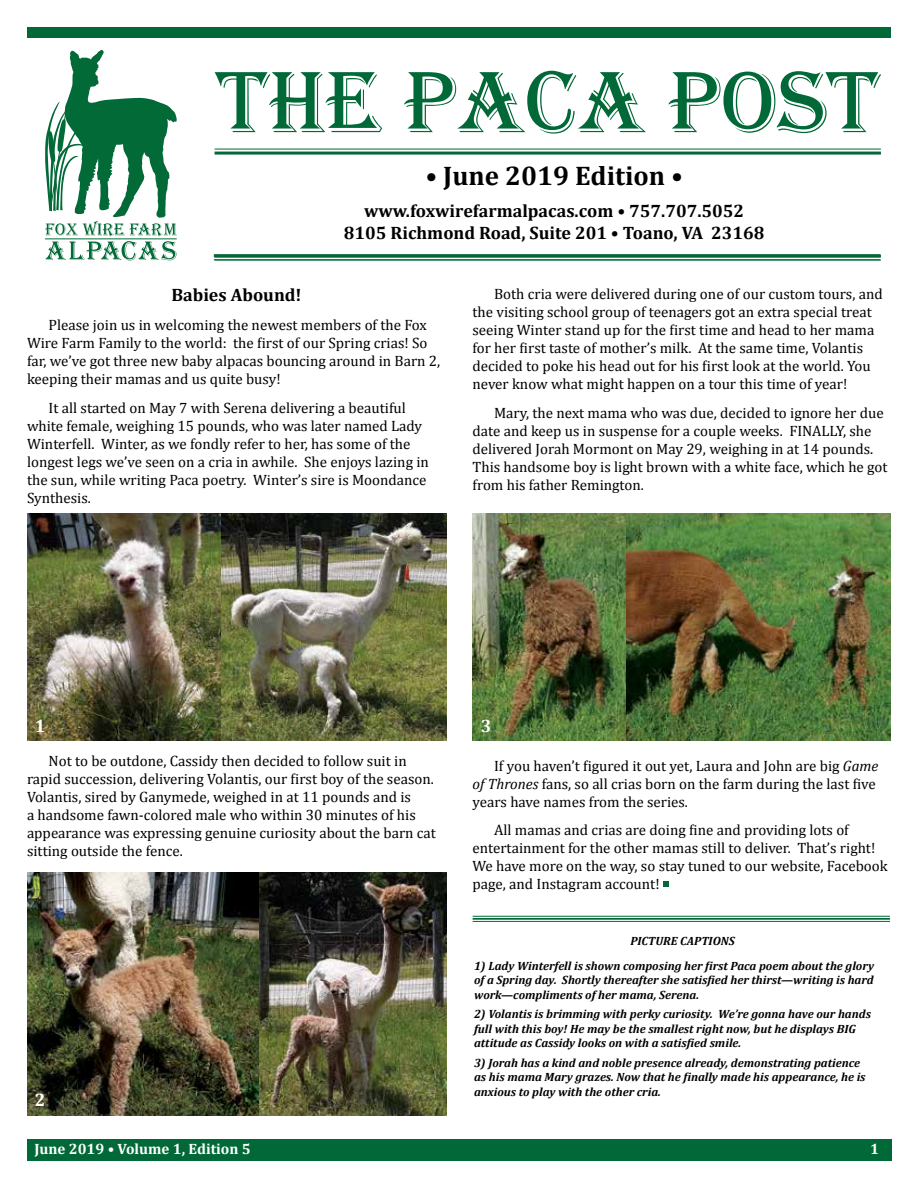
<style>
.page{position:relative;width:918px;height:1188px;background:#fff}
.page>*{position:absolute;margin:0;border:0;box-sizing:border-box;transform-origin:0 0}
.t1{font:90px "Algerian";color:#006937}
.t2{font:700 27px "Cambria";color:#000}
.t3{font:700 18px/21.6px "Cambria";color:#000;text-align:center}
.t4{font:700 18px "Cambria";color:#fff}
.t5{font:15px/18px "Cambria";color:#000}
.t6{font:700 15px "Cambria";color:#fff}
.t7{font:italic 700 12px/14.4px "Cambria";color:#000}
.s1{font-style:italic}
</style>
<div class="page">
<div style="left:27px;top:1140px;width:864px;height:21px;background:#006937"></div>
<div style="left:27px;top:27px;width:864px;height:10px;background:#006937"></div>
<svg style="left:45px;top:50px;width:132px;height:210px"></svg>
<hr style="left:215px;top:149px;width:666px;height:1px;background:#006937">
<hr style="left:215px;top:152px;width:666px;height:3px;background:#006937">
<hr style="left:215px;top:255px;width:666px;height:3px;background:#006937">
<hr style="left:215px;top:260px;width:666px;height:1px;background:#006937">
<img style="left:472px;top:514px;width:418px;height:227px">
<hr style="left:214px;top:254px;width:666px;height:3px;background:#006937">
<hr style="left:214px;top:259px;width:666px;height:1px;background:#006937">
<svg style="left:663px;top:882px;width:5px;height:5px"></svg>
<img style="left:27px;top:514px;width:419px;height:226px">
<img style="left:27px;top:873px;width:419px;height:243px">
<hr style="left:473px;top:916px;width:417px;height:1px;background:#006937">
<hr style="left:473px;top:918px;width:417px;height:2px;background:#006937">
<hr style="left:473px;top:921px;width:417px;height:1px;background:#006937">
<h1 class="t1" style="left:217px;top:52px;width:668px">THE PACA POST</h1>
<h2 class="t2" style="left:425px;top:156px;width:259px">• June 2019 Edition •</h2>
<p class="t3" style="left:344px;top:200px;width:422px">www.foxwirefarmalpacas.com • 757.707.5052<br>8105 Richmond Road, Suite 201 • Toano, VA 23168</p>
<p class="t3" style="left:171px;top:284px;width:132px">Babies Abound!</p>
<p class="t5" style="left:27px;top:316px;width:415px;text-indent:22px">Please join us in welcoming the newest members of the Fox Wire Farm Family to the world: the first of our Spring crias! So far, we’ve got three new baby alpacas bouncing around in Barn 2, keeping their mamas and us quite busy!</p>
<p class="t5" style="left:27px;top:399px;width:403px;text-indent:22px">It all started on May 7 with Serena delivering a beautiful white female, weighing 15 pounds, who was later named Lady Winterfell. Winter, as we fondly refer to her, has some of the longest legs we’ve seen on a cria in awhile. She enjoys lazing in the sun, while writing Paca poetry. Winter’s sire is Moondance Synthesis.</p>
<p class="t5" style="left:472px;top:285px;width:412px;text-indent:22px">Both cria were delivered during one of our custom tours, and the visiting school group of teenagers got an extra special treat seeing Winter stand up for the first time and head to her mama for her first taste of mother’s milk. At the same time, Volantis decided to poke his head out for his first look at the world. You never know what might happen on a tour this time of year!</p>
<p class="t5" style="left:472px;top:404px;width:417px;text-indent:22px">Mary, the next mama who was due, decided to ignore her due date and keep us in suspense for a couple weeks. FINALLY, she delivered Jorah Mormont on May 29, weighing in at 14 pounds.<br>This handsome boy is light brown with a white face, which he got from his father Remington.</p>
<p class="t4" style="left:35px;top:714px;width:12px">1</p>
<p class="t4" style="left:481px;top:713px;width:12px">3</p>
<p class="t5" style="left:27px;top:752px;width:410px;text-indent:22px">Not to be outdone, Cassidy then decided to follow suit in rapid succession, delivering Volantis, our first boy of the season.<br>Volantis, sired by Ganymede, weighed in at 11 pounds and is<br>a handsome fawn-colored male who within 30 minutes of his appearance was expressing genuine curiosity about the barn cat sitting outside the fence.</p>
<p class="t4" style="left:35px;top:1087px;width:12px">2</p>
<p class="t5" style="left:472px;top:756px;width:407px;text-indent:22px">If you haven’t figured it out yet, Laura and John are big <span class="s1">Game of Thrones</span> fans, so all crias born on the farm during the last five years have names from the series.</p>
<p class="t5" style="left:472px;top:821px;width:417px;text-indent:22px">All mamas and crias are doing fine and providing lots of entertainment for the other mamas still to deliver. That’s right!<br>We have more on the way, so stay tuned to our website, Facebook page, and Instagram account!</p>
<p class="t7" style="left:630px;top:933px;width:106px">PICTURE CAPTIONS</p>
<p class="t7" style="left:474px;top:958px;width:401px;text-align:justify">1) Lady Winterfell is shown composing her first Paca poem about the glory of a Spring day. Shortly thereafter she satisfied her thirst—writing is hard work—compliments of her mama, Serena.</p>
<p class="t7" style="left:474px;top:1007px;width:398px">2) Volantis is brimming with perky curiosity. We’re gonna have our hands full with this boy! He may be the smallest right now, but he displays BIG attitude as Cassidy looks on with a satisfied smile.</p>
<p class="t7" style="left:474px;top:1055px;width:393px">3) Jorah has a kind and noble presence already, demonstrating patience as his mama Mary grazes. Now that he finally made his appearance, he is anxious to play with the other cria.</p>
<p class="t6" style="left:35px;top:1139px;width:218px">June 2019 • Volume 1, Edition 5</p>
<p class="t6" style="left:870px;top:1139px;width:10px">1</p>
</div>
